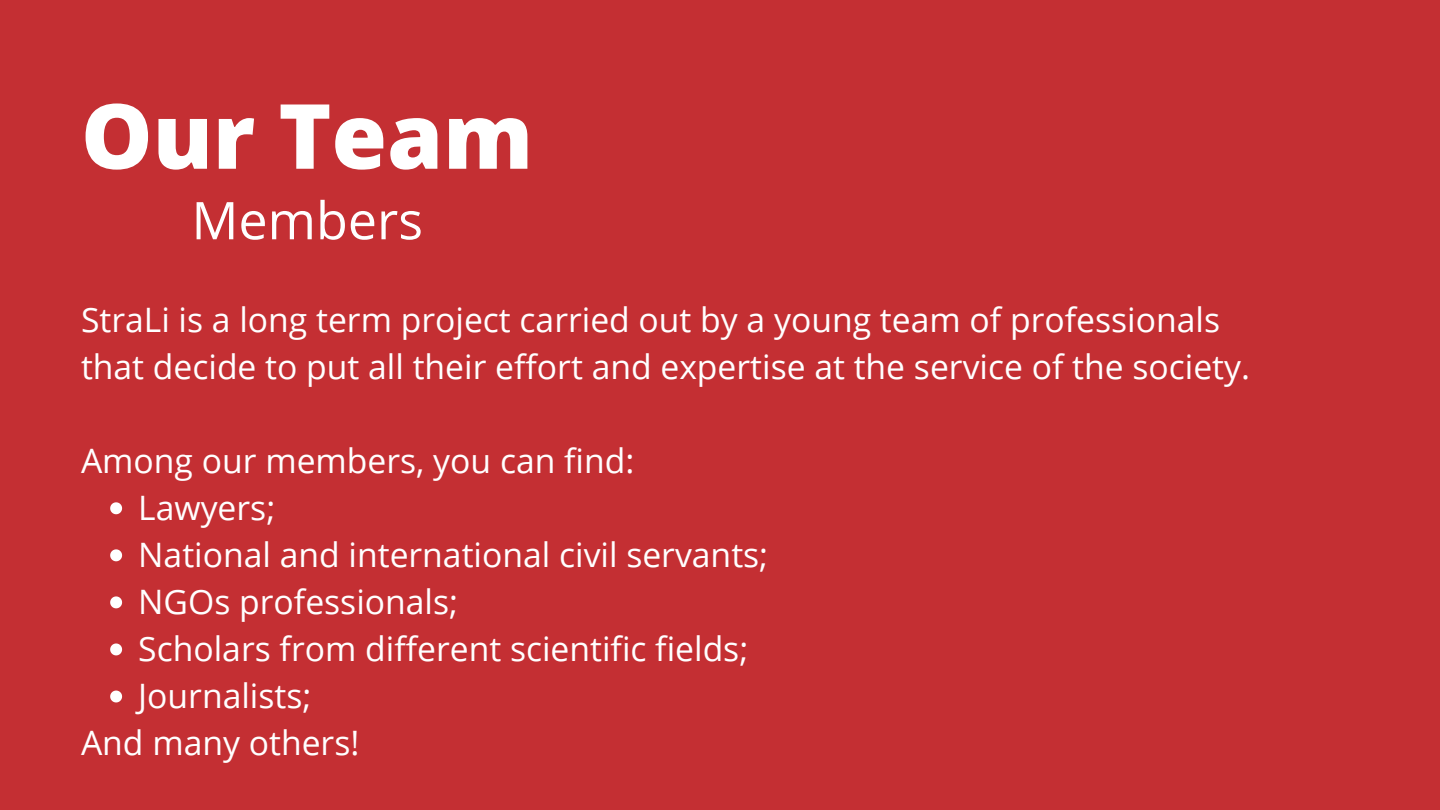
<style>
.page{position:relative;width:1440px;height:810px;background:#c42f33}
.page>*{position:absolute;margin:0;border:0;box-sizing:border-box;transform-origin:0 0}
.t1{font:800 90px "Open Sans";color:#fff}
.t2{font:52px "Open Sans";color:#fff}
.t3{font:33.7px/47.1px "Open Sans";color:#fff}
</style>
<div class="page">
<svg style="left:110px;top:502px;width:12px;height:12px"></svg>
<svg style="left:110px;top:549px;width:12px;height:12px"></svg>
<svg style="left:110px;top:596px;width:12px;height:12px"></svg>
<svg style="left:110px;top:644px;width:12px;height:11px"></svg>
<svg style="left:110px;top:691px;width:12px;height:11px"></svg>
<h1 class="t1" style="left:81px;top:73px;width:454px">Our Team</h1>
<h2 class="t2" style="left:191px;top:184px;width:233px">Members</h2>
<p class="t3" style="left:81px;top:295px;width:1171px">StraLi is a long term project carried out by a young team of professionals that decide to put all their effort and expertise at the service of the society.</p>
<p class="t3" style="left:81px;top:437px;width:555px">Among our members, you can find:</p>
<p class="t3" style="left:138px;top:484px;width:631px">Lawyers;<br>National and international civil servants;<br>NGOs professionals;<br>Scholars from different scientific fields;<br>Journalists;</p>
<p class="t3" style="left:81px;top:719px;width:280px">And many others!</p>
</div>
